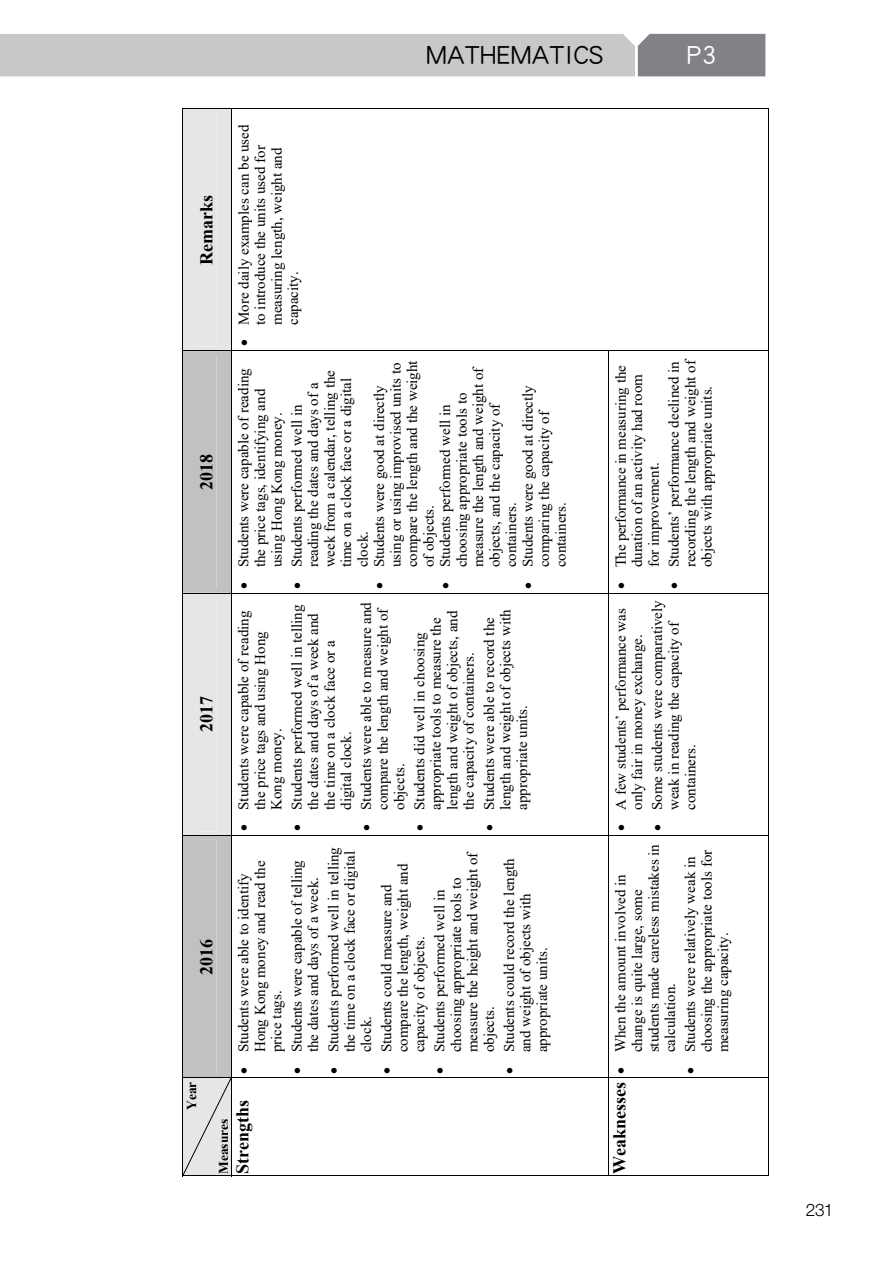
<style>
.page{position:relative;width:893px;height:1263px;background:#fff}
.page>*{position:absolute;margin:0;border:0;box-sizing:border-box;transform-origin:0 0}
.t1{font:27px "DF Hei Std W5";color:#000}
.t2{font:27px "DF Hei Std W5";color:#fff}
.t3{font:700 18px "Times New Roman";color:#000}
.t4{font:300 17.25px "Helvetica Neue";color:#000}
.t5{font:15px/16.5px "Times New Roman";color:#000}
.t6{font:700 13.5px "Times New Roman";color:#000}
.s1{font-weight:700;font-size:18px}
</style>
<div class="page">
<svg style="left:0;top:34px;width:765px;height:42px;background:#bbbdbf"></svg>
<svg style="left:182px;top:108px;width:49px;height:1068px;background:#cfcfcf"></svg>
<hr style="left:229px;top:593px;width:2px;height:242px;background:#e6e6e6">
<hr style="left:183px;top:835px;width:48px;height:1px;background:#000">
<hr style="left:229px;top:351px;width:2px;height:242px;background:#c1c1c1">
<hr style="left:183px;top:593px;width:48px;height:1px;background:#000">
<hr style="left:229px;top:108px;width:2px;height:243px;background:#e6e6e6">
<hr style="left:183px;top:350px;width:48px;height:1px;background:#000">
<hr style="left:183px;top:108px;width:48px;height:1px;background:#000">
<hr style="left:231px;top:108px;width:1px;height:1068px;background:#000">
<hr style="left:232px;top:1175px;width:376px;height:1px;background:#000">
<hr style="left:232px;top:1077px;width:376px;height:1px;background:#000">
<hr style="left:232px;top:835px;width:376px;height:1px;background:#000">
<hr style="left:232px;top:593px;width:376px;height:1px;background:#000">
<hr style="left:232px;top:350px;width:376px;height:1px;background:#000">
<hr style="left:232px;top:108px;width:376px;height:1px;background:#000">
<hr style="left:608px;top:350px;width:1px;height:826px;background:#000">
<hr style="left:609px;top:1175px;width:160px;height:1px;background:#000">
<hr style="left:768px;top:1078px;width:1px;height:98px;background:#000">
<hr style="left:609px;top:1077px;width:160px;height:1px;background:#000">
<hr style="left:768px;top:836px;width:1px;height:241px;background:#000">
<hr style="left:609px;top:835px;width:160px;height:1px;background:#000">
<hr style="left:768px;top:593px;width:1px;height:242px;background:#000">
<hr style="left:609px;top:593px;width:160px;height:1px;background:#000">
<hr style="left:768px;top:351px;width:1px;height:242px;background:#000">
<hr style="left:609px;top:350px;width:160px;height:1px;background:#000">
<hr style="left:768px;top:109px;width:1px;height:241px;background:#000">
<hr style="left:609px;top:108px;width:160px;height:1px;background:#000">
<p class="t3" style="left:193px;top:264px;width:71px;rotate:-90deg">Remarks</p>
<p class="t3" style="left:193px;top:490px;width:37px;rotate:-90deg">2018</p>
<p class="t3" style="left:193px;top:732px;width:37px;rotate:-90deg">2017</p>
<p class="t5" style="left:235px;top:325px;width:202px;text-indent:-21px;rotate:-90deg">• More daily examples can be used to introduce the units used for measuring length, weight and capacity.</p>
<h1 class="t1" style="left:426px;top:40px;width:179px">MATHEMATICS</h1>
<h1 class="t2" style="left:687px;top:40px;width:32px">P3</h1>
<p class="t5" style="left:235px;top:567px;width:201px;text-indent:-21px;rotate:-90deg">• Students were capable of reading the price tags, identifying and using Hong Kong money.</p>
<p class="t5" style="left:288px;top:567px;width:199px;text-indent:-21px;rotate:-90deg">• Students performed well in reading the dates and days of a week from a calendar, telling the time on a clock face or a digital clock.</p>
<p class="t5" style="left:371px;top:567px;width:209px;text-indent:-21px;rotate:-90deg">• Students were good at directly using or using improvised units to compare the length and the weight of objects.</p>
<p class="t5" style="left:436px;top:567px;width:203px;text-indent:-21px;rotate:-90deg">• Students performed well in choosing appropriate tools to measure the length and weight of objects, and the capacity of containers.</p>
<p class="t5" style="left:519px;top:567px;width:184px;text-indent:-21px;rotate:-90deg">• Students were good at directly comparing the capacity of containers.</p>
<p class="t5" style="left:235px;top:810px;width:201px;text-indent:-21px;rotate:-90deg">• Students were capable of reading the price tags and using Hong<br>Kong money.</p>
<p class="t5" style="left:288px;top:810px;width:207px;text-indent:-21px;rotate:-90deg">• Students performed well in telling the dates and days of a week and the time on a clock face or a digital clock.</p>
<p class="t5" style="left:358px;top:810px;width:209px;text-indent:-21px;rotate:-90deg">• Students were able to measure and compare the length and weight of objects.</p>
<p class="t5" style="left:411px;top:810px;width:201px;text-indent:-21px;rotate:-90deg">• Students did well in choosing appropriate tools to measure the length and weight of objects, and the capacity of containers.</p>
<p class="t5" style="left:480px;top:810px;width:202px;text-indent:-21px;rotate:-90deg">• Students were able to record the length and weight of objects with appropriate units.</p>
<p class="t5" style="left:612px;top:567px;width:204px;text-indent:-21px;rotate:-90deg">• The performance in measuring the duration of an activity had room for improvement.</p>
<p class="t5" style="left:665px;top:567px;width:210px;text-indent:-21px;rotate:-90deg">• Students’ performance declined in recording the length and weight of objects with appropriate units.</p>
<p class="t5" style="left:612px;top:831px;width:225px;text-align:center;rotate:-90deg">• A few students’ performance was only fair in money exchange.</p>
<p class="t5" style="left:648px;top:810px;width:211px;text-indent:-21px;rotate:-90deg">• Some students were comparatively weak in reading the capacity of containers.</p>
<p class="t3" style="left:193px;top:975px;width:37px;rotate:-90deg">2016</p>
<p class="t5" style="left:325px;top:1052px;width:207px;text-indent:-21px;rotate:-90deg">• Students performed well in telling the time on a clock face or digital clock.</p>
<p class="t5" style="left:235px;top:1052px;width:193px;text-indent:-21px;rotate:-90deg">• Students were able to identify<br>Hong Kong money and read the price tags.</p>
<p class="t5" style="left:288px;top:1074px;width:215px;text-align:center;rotate:-90deg">• Students were capable of telling the dates and days of a week.</p>
<p class="t6" style="left:182px;top:1110px;width:30px;rotate:-90deg">Year</p>
<p class="t3" style="left:230px;top:1173px;width:75px;rotate:-90deg">Strengths</p>
<p class="t6" style="left:214px;top:1174px;width:57px;rotate:-90deg">Measures</p>
<p class="t5" style="left:431px;top:1052px;width:203px;text-indent:-21px;rotate:-90deg">• Students performed well in choosing appropriate tools to measure the height and weight of objects.</p>
<p class="t5" style="left:500px;top:1052px;width:196px;text-indent:-21px;rotate:-90deg">• Students could record the length and weight of objects with appropriate units.</p>
<p class="t5" style="left:378px;top:1052px;width:190px;text-indent:-21px;rotate:-90deg">• Students could measure and compare the length, weight and capacity of objects.</p>
<p class="t5" style="left:612px;top:1052px;width:210px;text-indent:-121px;rotate:-90deg"><span class="s1">Weaknesses</span> • When the amount involved in change is quite large, some students made careless mistakes in calculation.</p>
<p class="t5" style="left:682px;top:1052px;width:204px;text-indent:-21px;rotate:-90deg">• Students were relatively weak in choosing the appropriate tools for measuring capacity.</p>
<p class="t4" style="left:806px;top:1199px;width:29px">231</p>
</div>
